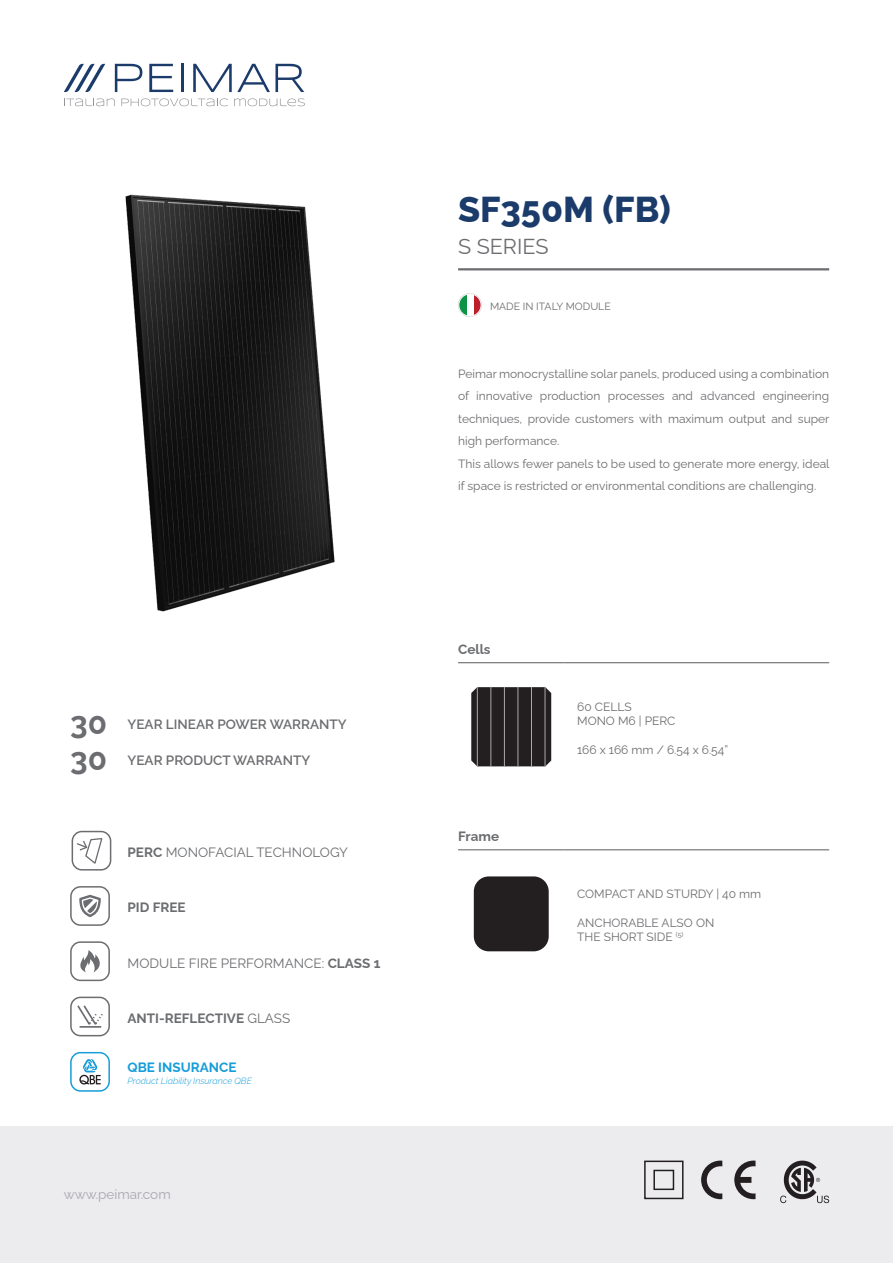
<style>
.page{position:relative;width:893px;height:1263px;background:#fff}
.page>*{position:absolute;margin:0;border:0;box-sizing:border-box;transform-origin:0 0}
.t1{font:800 36px "Raleway";color:#1b3b6b}
.t2{font:700 31.5px "Raleway";color:#6c6d70}
.t3{font:21.6px "Raleway";color:#6c6d70}
.t4{font:13.5px "Raleway";color:#6c6d70}
.t5{font:600 13.5px "Raleway";color:#6c6d70}
.t6{font:700 13.5px "Raleway";color:#6c6d70}
.t7{font:13.5px "Raleway";color:#a8a9ad}
.t8{font:700 13.5px "Raleway";color:#179dd9}
.t9{font:12px/22.5px "Raleway";color:#6c6d70;text-align:justify}
.t10{font:10.5px "Raleway";color:#6c6d70}
.t11{font:italic 300 9px "Raleway";color:#179dd9}
.s1{font-weight:700}
.s2{font-weight:400}
</style>
<div class="page">
<img style="left:125px;top:194px;width:210px;height:418px">
<div style="left:0;top:1126px;width:893px;height:137px;background:#ececee"></div>
<svg style="left:115px;top:64px;width:27px;height:28px"></svg>
<svg style="left:149px;top:64px;width:24px;height:28px"></svg>
<hr style="left:181px;top:64px;width:3px;height:28px;background:#1b3b6b">
<svg style="left:193px;top:64px;width:111px;height:28px"></svg>
<svg style="left:64px;top:64px;width:41px;height:28px"></svg>
<svg style="left:64px;top:98px;width:51px;height:8px"></svg>
<svg style="left:121px;top:98px;width:107px;height:8px"></svg>
<svg style="left:234px;top:98px;width:71px;height:8px"></svg>
<svg style="left:458px;top:293px;width:24px;height:24px"></svg>
<hr style="left:458px;top:268px;width:371px;height:2px;background:#6c6d70">
<hr style="left:458px;top:662px;width:106px;height:1px;background:#6c6d70">
<hr style="left:564px;top:662px;width:265px;height:1px;background:#6c6d70">
<hr style="left:458px;top:849px;width:106px;height:1px;background:#6c6d70">
<hr style="left:564px;top:849px;width:265px;height:1px;background:#6c6d70">
<svg style="left:471px;top:687px;width:80px;height:79px;background:#292627"></svg>
<hr style="left:545px;top:687px;width:1px;height:80px;background:#a8a9ad">
<hr style="left:531px;top:687px;width:1px;height:80px;background:#a8a9ad">
<hr style="left:518px;top:687px;width:1px;height:80px;background:#a8a9ad">
<hr style="left:504px;top:687px;width:1px;height:80px;background:#a8a9ad">
<hr style="left:491px;top:687px;width:1px;height:80px;background:#a8a9ad">
<hr style="left:477px;top:687px;width:1px;height:80px;background:#a8a9ad">
<div style="left:474px;top:876px;width:75px;height:75px;background:#231f20;border-radius:15px"></div>
<div style="left:644px;top:1160px;width:39px;height:39px;border:2px solid #231f20"></div>
<div style="left:653px;top:1170px;width:21px;height:20px;border:2px solid #231f20"></div>
<svg style="left:701px;top:1160px;width:21px;height:39px"></svg>
<svg style="left:734px;top:1160px;width:21px;height:39px"></svg>
<svg style="left:780px;top:1160px;width:49px;height:43px"></svg>
<div style="left:72px;top:831px;width:39px;height:39px;border:2px solid #6c6d70;border-radius:10px"></div>
<svg style="left:75px;top:837px;width:28px;height:28px"></svg>
<div style="left:70px;top:886px;width:40px;height:40px;border:2px solid #6c6d70;border-radius:10px"></div>
<svg style="left:79px;top:895px;width:22px;height:22px"></svg>
<div style="left:70px;top:941px;width:40px;height:40px;border:2px solid #6c6d70;border-radius:10px"></div>
<svg style="left:80px;top:950px;width:20px;height:22px"></svg>
<div style="left:70px;top:997px;width:40px;height:39px;border:2px solid #6c6d70;border-radius:10px"></div>
<svg style="left:77px;top:1005px;width:26px;height:22px"></svg>
<hr style="left:80px;top:1026px;width:21px;height:2px;background:#6c6d70">
<div style="left:70px;top:1052px;width:40px;height:40px;border:2px solid #179dd9;border-radius:10px"></div>
<svg style="left:79px;top:1059px;width:22px;height:25px"></svg>
<p class="t2" style="left:70px;top:698px;width:38px">30</p>
<p class="t5" style="left:128px;top:714px;width:221px">YEAR LINEAR POWER WARRANTY</p>
<p class="t2" style="left:70px;top:734px;width:38px">30</p>
<p class="t5" style="left:128px;top:750px;width:184px">YEAR PRODUCT WARRANTY</p>
<p class="t4" style="left:128px;top:842px;width:222px"><span class="s1">PERC</span> MONOFACIAL TECHNOLOGY</p>
<p class="t6" style="left:128px;top:897px;width:60px">PID FREE</p>
<p class="t4" style="left:128px;top:952px;width:254px">MODULE FIRE PERFORMANCE: <span class="s1">CLASS 1</span></p>
<p class="t6" style="left:128px;top:1008px;width:164px">ANTI-REFLECTIVE <span class="s2">GLASS</span></p>
<p class="t8" style="left:128px;top:1057px;width:111px">QBE INSURANCE</p>
<p class="t11" style="left:128px;top:1074px;width:126px">Product Liability Insurance QBE</p>
<p class="t7" style="left:64px;top:1184px;width:108px">www.peimar.com</p>
<p class="t1" style="left:458px;top:182px;width:214px">SF350M (FB)</p>
<p class="t3" style="left:458px;top:229px;width:92px">S SERIES</p>
<p class="t10" style="left:490px;top:298px;width:122px">MADE IN ITALY MODULE</p>
<p class="t9" style="left:458px;top:361px;width:373px">Peimar monocrystalline solar panels, produced using a combination of innovative production processes and advanced engineering techniques, provide customers with maximum output and super high performance.</p>
<p class="t9" style="left:458px;top:451px;width:373px">This allows fewer panels to be used to generate more energy, ideal if space is restricted or environmental conditions are challenging.</p>
<p class="t6" style="left:458px;top:639px;width:34px">Cells</p>
<p class="t6" style="left:458px;top:826px;width:42px">Frame</p>
<p class="t9" style="left:577px;top:694px;width:56px">60 CELLS</p>
<p class="t9" style="left:577px;top:708px;width:100px">MONO M6 | PERC</p>
<p class="t9" style="left:577px;top:737px;width:152px">166 x 166 mm / 6.54 x 6.54”</p>
<p class="t9" style="left:577px;top:881px;width:186px">COMPACT AND STURDY | 40 mm</p>
<p class="t9" style="left:577px;top:910px;width:139px">ANCHORABLE ALSO ON</p>
<p class="t9" style="left:577px;top:924px;width:108px">THE SHORT SIDE <sup>(5)</sup></p>
</div>
